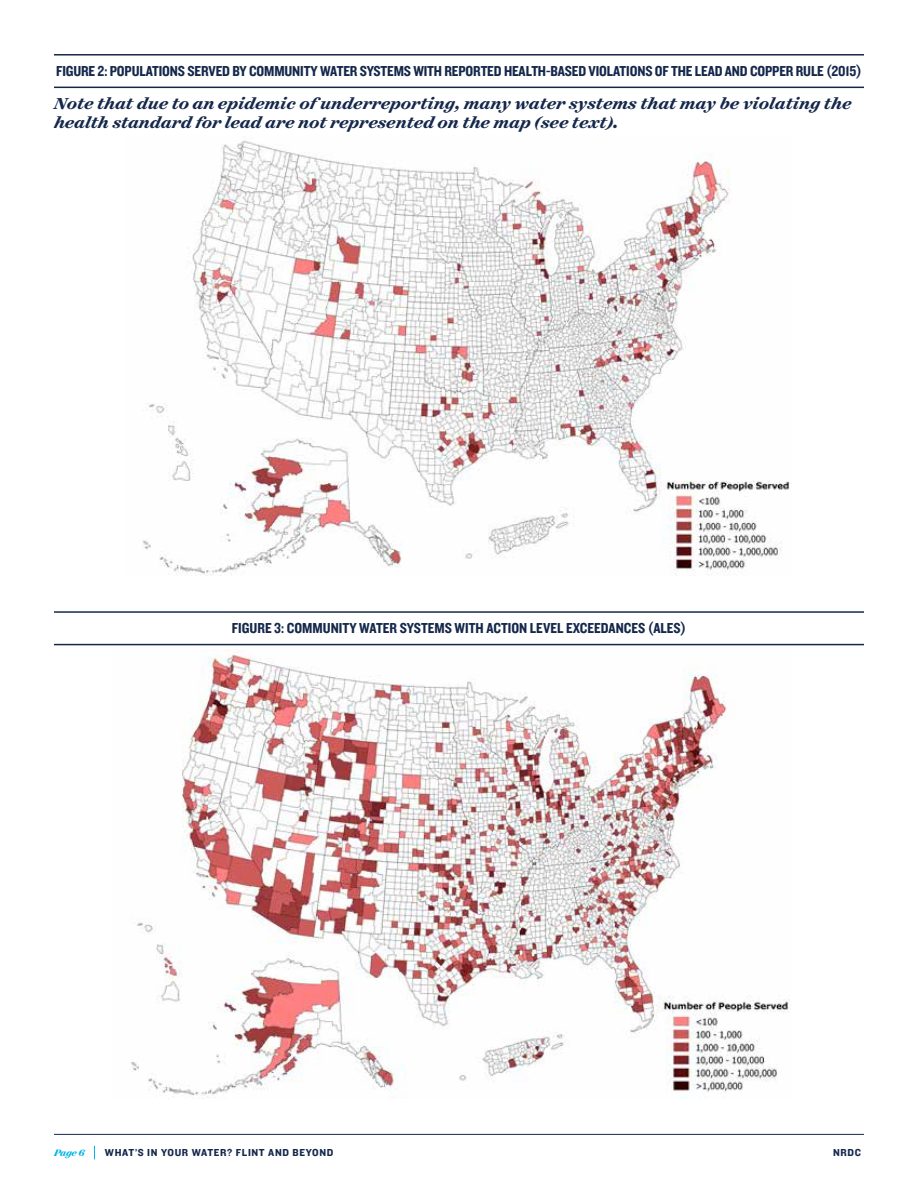
<style>
.page{position:relative;width:918px;height:1188px;background:#fff}
.page>*{position:absolute;margin:0;border:0;box-sizing:border-box;transform-origin:0 0}
.t1{font:italic 700 18px/19.5px "Surveyor Text";color:#15284b}
.t2{font:15px "Knockout 50 Welterweight";letter-spacing:-.01em;color:#15284b}
.t3{font:10.5px "Knockout 51 Middleweight";letter-spacing:.06em;color:#15284b}
.t4{font:italic 700 10.5px "Surveyor Display";color:#00b3e3}
</style>
<div class="page">
<hr style="left:54px;top:1134px;width:810px;height:1px;background:#15284b">
<svg style="left:94px;top:1146px;width:1px;height:13px"></svg>
<hr style="left:54px;top:54px;width:810px;height:2px;background:#15284b">
<hr style="left:54px;top:87px;width:810px;height:1px;background:#15284b">
<img style="left:143px;top:140px;width:648px;height:436px">
<hr style="left:54px;top:611px;width:810px;height:2px;background:#15284b">
<hr style="left:54px;top:644px;width:810px;height:1px;background:#15284b">
<img style="left:130px;top:649px;width:660px;height:449px">
<p class="t2" style="left:56px;top:61px;width:807px">FIGURE 2: POPULATIONS SERVED BY COMMUNITY WATER SYSTEMS WITH REPORTED HEALTH-BASED VIOLATIONS OF THE LEAD AND COPPER RULE (2015)</p>
<p class="t1" style="left:54px;top:93px;width:799px">Note that due to an epidemic of underreporting, many water systems that may be violating the health standard for lead are not represented on the map (see text).</p>
<p class="t2" style="left:232px;top:618px;width:456px">FIGURE 3: COMMUNITY WATER SYSTEMS WITH ACTION LEVEL EXCEEDANCES (ALES)</p>
<p class="t4" style="left:54px;top:1146px;width:32px">Page 6</p>
<p class="t3" style="left:105px;top:1146px;width:230px">WHAT’S IN YOUR WATER? FLINT AND BEYOND</p>
<p class="t3" style="left:833px;top:1146px;width:29px">NRDC</p>
</div>
